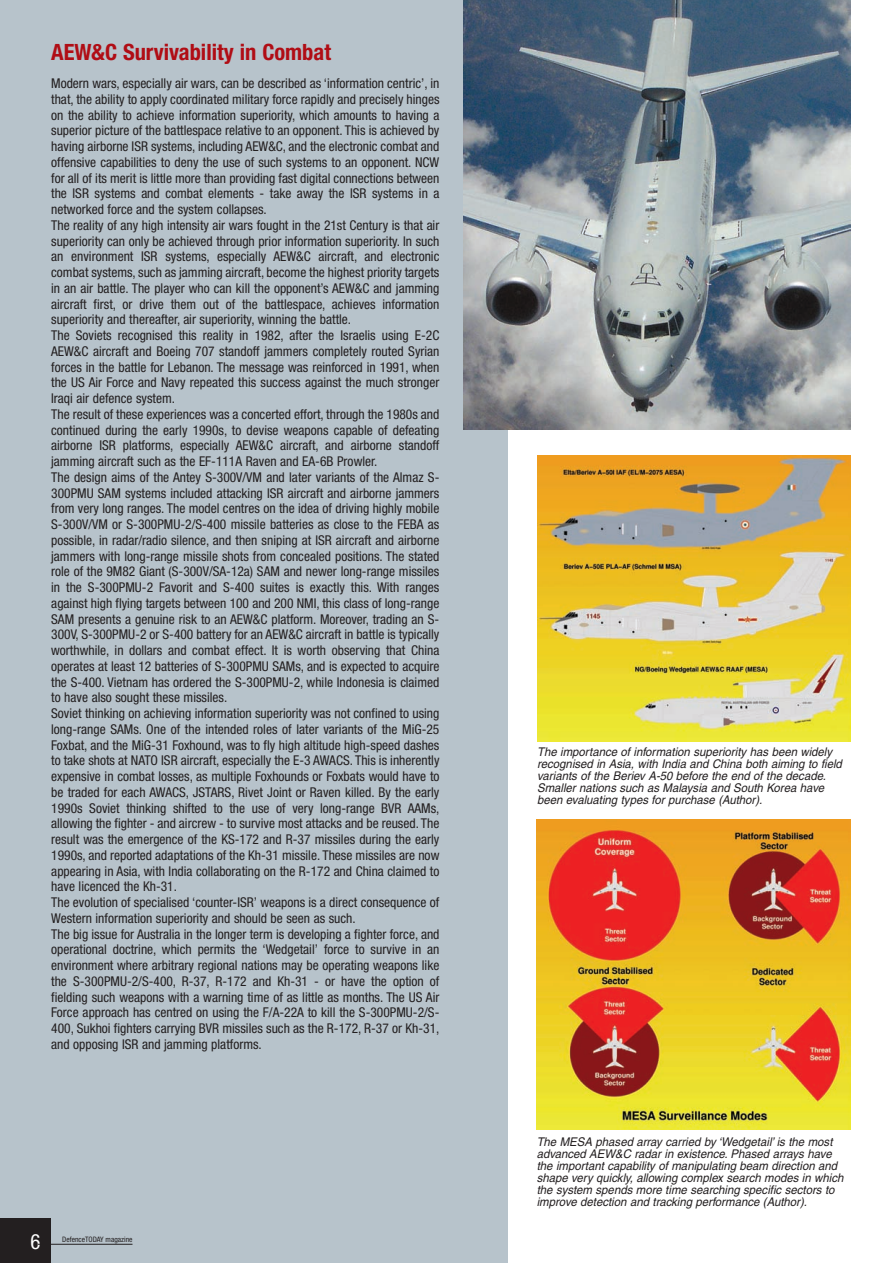
<style>
.page{position:relative;width:893px;height:1263px;background:#fff}
.page>*{position:absolute;margin:0;border:0;box-sizing:border-box;transform-origin:0 0}
.t1{font:700 condensed 22.5px "Helvetica Neue";color:#b00d15}
.t2{font:condensed 21px "Helvetica Neue";color:#fff}
.t3{font:condensed 13.5px/15.8px "Helvetica Neue";color:#231f20}
.t4{font:italic 12px/12px "Helvetica";color:#231f20;scale:.95 1}
.t5{font:condensed 7.5px "Helvetica Neue";color:#231f20}
</style>
<div class="page">
<div style="left:0;top:0;width:508px;height:1263px;background:#b7c3cb"></div>
<div style="left:0;top:1218px;width:51px;height:45px;background:#231f20"></div>
<hr style="left:38px;top:1244px;width:94px;height:1px;background:#231f20">
<img style="left:464px;top:0;width:386px;height:430px">
<img style="left:537px;top:819px;width:313px;height:311px">
<img style="left:537px;top:455px;width:313px;height:287px">
<h1 class="t1" style="left:51px;top:43px;width:281px">AEW&amp;C Survivability in Combat</h1>
<p class="t3" style="left:51px;top:77px;width:390px">Modern wars, especially air wars, can be described as ‘information centric’, in that, the ability to apply coordinated military force rapidly and precisely hinges on the ability to achieve information superiority, which amounts to having a superior picture of the battlespace relative to an opponent. This is achieved by having airborne ISR systems, including AEW&amp;C, and the electronic combat and offensive capabilities to deny the use of such systems to an opponent. NCW for all of its merit is little more than providing fast digital connections between the ISR systems and combat elements - take away the ISR systems in a networked force and the system collapses.<br>The reality of any high intensity air wars fought in the 21st Century is that air superiority can only be achieved through prior information superiority. In such an environment ISR systems, especially AEW&amp;C aircraft, and electronic combat systems, such as jamming aircraft, become the highest priority targets in an air battle. The player who can kill the opponent’s AEW&amp;C and jamming aircraft first, or drive them out of the battlespace, achieves information superiority and thereafter, air superiority, winning the battle.<br>The Soviets recognised this reality in 1982, after the Israelis using E-2C AEW&amp;C aircraft and Boeing 707 standoff jammers completely routed Syrian forces in the battle for Lebanon. The message was reinforced in 1991, when the US Air Force and Navy repeated this success against the much stronger Iraqi air defence system.<br>The result of these experiences was a concerted effort, through the 1980s and continued during the early 1990s, to devise weapons capable of defeating airborne ISR platforms, especially AEW&amp;C aircraft, and airborne standoff jamming aircraft such as the EF-111A Raven and EA-6B Prowler.<br>The design aims of the Antey S-300V/VM and later variants of the Almaz S-300PMU SAM systems included attacking ISR aircraft and airborne jammers from very long ranges. The model centres on the idea of driving highly mobile S-300V/VM or S-300PMU-2/S-400 missile batteries as close to the FEBA as possible, in radar/radio silence, and then sniping at ISR aircraft and airborne jammers with long-range missile shots from concealed positions. The stated role of the 9M82 Giant (S-300V/SA-12a) SAM and newer long-range missiles in the S-300PMU-2 Favorit and S-400 suites is exactly this. With ranges against high flying targets between 100 and 200 NMI, this class of long-range SAM presents a genuine risk to an AEW&amp;C platform. Moreover, trading an S-300V, S-300PMU-2 or S-400 battery for an AEW&amp;C aircraft in battle is typically worthwhile, in dollars and combat effect. It is worth observing that China operates at least 12 batteries of S-300PMU SAMs, and is expected to acquire the S-400. Vietnam has ordered the S-300PMU-2, while Indonesia is claimed to have also sought these missiles.<br>Soviet thinking on achieving information superiority was not confined to using long-range SAMs. One of the intended roles of later variants of the MiG-25<br>Foxbat, and the MiG-31 Foxhound, was to fly high altitude high-speed dashes to take shots at NATO ISR aircraft, especially the E-3 AWACS. This is inherently expensive in combat losses, as multiple Foxhounds or Foxbats would have to be traded for each AWACS, JSTARS, Rivet Joint or Raven killed. By the early 1990s Soviet thinking shifted to the use of very long-range BVR AAMs, allowing the fighter - and aircrew - to survive most attacks and be reused. The result was the emergence of the KS-172 and R-37 missiles during the early 1990s, and reported adaptations of the Kh-31 missile. These missiles are now appearing in Asia, with India collaborating on the R-172 and China claimed to have licenced the Kh-31.<br>The evolution of specialised ‘counter-ISR’ weapons is a direct consequence of Western information superiority and should be seen as such.<br>The big issue for Australia in the longer term is developing a fighter force, and operational doctrine, which permits the ‘Wedgetail’ force to survive in an environment where arbitrary regional nations may be operating weapons like the S-300PMU-2/S-400, R-37, R-172 and Kh-31 - or have the option of fielding such weapons with a warning time of as little as months. The US Air Force approach has centred on using the F/A-22A to kill the S-300PMU-2/S-400, Sukhoi fighters carrying BVR missiles such as the R-172, R-37 or Kh-31, and opposing ISR and jamming platforms.</p>
<h2 class="t2" style="left:30px;top:1234px;width:12px">6</h2>
<p class="t5" style="left:62px;top:1237px;width:72px">DefenceTODAY magazine</p>
<p class="t4" style="left:537px;top:747px;width:322px">The importance of information superiority has been widely recognised in Asia, with India and China both aiming to field variants of the Beriev A-50 before the end of the decade.<br>Smaller nations such as Malaysia and South Korea have been evaluating types for purchase (Author).</p>
<p class="t4" style="left:537px;top:1137px;width:324px">The MESA phased array carried by ‘Wedgetail’ is the most advanced AEW&amp;C radar in existence. Phased arrays have the important capability of manipulating beam direction and shape very quickly, allowing complex search modes in which the system spends more time searching specific sectors to improve detection and tracking performance (Author).</p>
</div>
